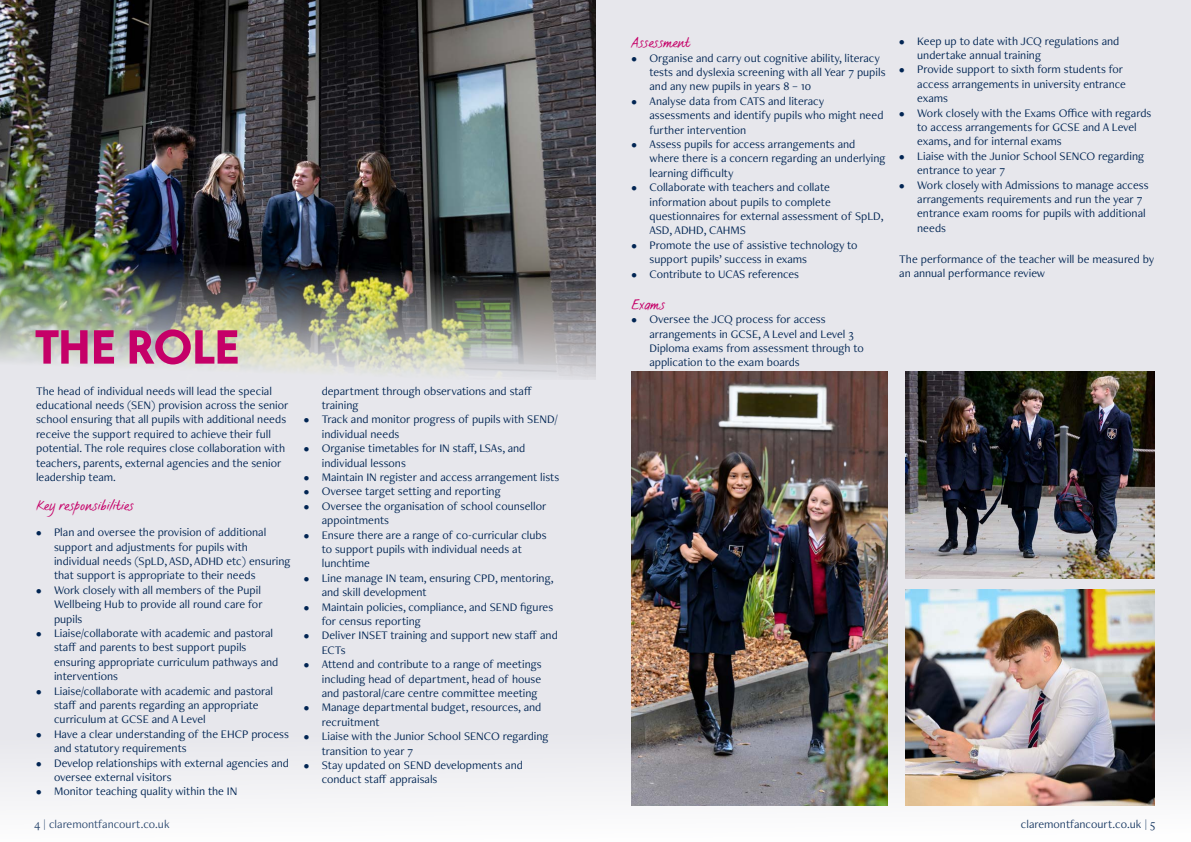
<style>
.page{position:relative;width:1191px;height:842px;background:#fff}
.page>*{position:absolute;margin:0;border:0;box-sizing:border-box;transform-origin:0 0}
.t1{font:800 50px "URW Geometric";color:#c50068}
.t2{font:14px "FS Sammy";color:#c50068}
.t3{font:12px/14.4px "Freight Neo Pro";color:#012553}
</style>
<div class="page">
<div style="left:0;top:0;width:1191px;height:806px;background:#e7e7ec"></div>
<img style="left:0;top:0;width:595px;height:380px">
<img style="left:631px;top:372px;width:256px;height:434px">
<img style="left:905px;top:372px;width:250px;height:206px">
<img style="left:905px;top:590px;width:250px;height:216px">
<h1 class="t1" style="left:36px;top:310px;width:205px">THE ROLE</h1>
<p class="t3" style="left:36px;top:383px;width:254px">The head of individual needs will lead the special educational needs (SEN) provision across the senior school ensuring that all pupils with additional needs receive the support required to achieve their full potential. The role requires close collaboration with teachers, parents, external agencies and the senior leadership team.</p>
<p class="t2" style="left:36px;top:497px;width:99px">Key responsibilities</p>
<p class="t3" style="left:54px;top:525px;width:238px;text-indent:-18px">• Plan and oversee the provision of additional support and adjustments for pupils with individual needs (SpLD, ASD, ADHD etc) ensuring that support is appropriate to their needs</p>
<p class="t3" style="left:54px;top:582px;width:210px;text-indent:-18px">• Work closely with all members of the Pupil<br>Wellbeing Hub to provide all round care for pupils</p>
<p class="t3" style="left:54px;top:625px;width:226px;text-indent:-18px">• Liaise/collaborate with academic and pastoral staff and parents to best support pupils ensuring appropriate curriculum pathways and interventions</p>
<p class="t3" style="left:54px;top:683px;width:221px;text-indent:-18px">• Liaise/collaborate with academic and pastoral staff and parents regarding an appropriate curriculum at GCSE and A Level</p>
<p class="t3" style="left:54px;top:726px;width:236px;text-indent:-18px">• Have a clear understanding of the EHCP process and statutory requirements</p>
<p class="t3" style="left:54px;top:755px;width:236px;text-indent:-18px">• Develop relationships with external agencies and oversee external visitors</p>
<p class="t3" style="left:36px;top:784px;width:203px">• Monitor teaching quality within the IN</p>
<p class="t3" style="left:322px;top:383px;width:212px">department through observations and staff training</p>
<p class="t3" style="left:322px;top:412px;width:238px;text-indent:-18px">• Track and monitor progress of pupils with SEND/ individual needs</p>
<p class="t3" style="left:322px;top:441px;width:205px;text-indent:-18px">• Organise timetables for IN staff, LSAs, and individual lessons</p>
<p class="t3" style="left:304px;top:469px;width:257px">• Maintain IN register and access arrangement lists</p>
<p class="t3" style="left:304px;top:484px;width:198px">• Oversee target setting and reporting</p>
<p class="t3" style="left:322px;top:498px;width:226px;text-indent:-18px">• Oversee the organisation of school counsellor appointments</p>
<p class="t3" style="left:322px;top:527px;width:226px;text-indent:-18px">• Ensure there are a range of co-curricular clubs to support pupils with individual needs at lunchtime</p>
<p class="t3" style="left:322px;top:570px;width:233px;text-indent:-18px">• Line manage IN team, ensuring CPD, mentoring, and skill development</p>
<p class="t3" style="left:322px;top:599px;width:233px;text-indent:-18px">• Maintain policies, compliance, and SEND figures for census reporting</p>
<p class="t3" style="left:322px;top:628px;width:238px;text-indent:-18px">• Deliver INSET training and support new staff and<br>ECTs</p>
<p class="t3" style="left:322px;top:657px;width:221px;text-align:justify;text-indent:-18px">• Attend and contribute to a range of meetings including head of department, head of house and pastoral/care centre committee meeting</p>
<p class="t3" style="left:322px;top:700px;width:221px;text-indent:-18px">• Manage departmental budget, resources, and recruitment</p>
<p class="t3" style="left:322px;top:729px;width:228px;text-indent:-18px">• Liaise with the Junior School SENCO regarding transition to year 7</p>
<p class="t3" style="left:322px;top:757px;width:203px;text-indent:-18px">• Stay updated on SEND developments and conduct staff appraisals</p>
<p class="t2" style="left:631px;top:34px;width:60px">Assessment</p>
<p class="t3" style="left:649px;top:50px;width:237px;text-indent:-18px">• Organise and carry out cognitive ability, literacy tests and dyslexia screening with all Year 7 pupils and any new pupils in years 8 – 10</p>
<p class="t3" style="left:649px;top:93px;width:236px;text-indent:-18px">• Analyse data from CATS and literacy assessments and identify pupils who might need further intervention</p>
<p class="t3" style="left:649px;top:137px;width:238px;text-indent:-18px">• Assess pupils for access arrangements and where there is a concern regarding an underlying learning difficulty</p>
<p class="t3" style="left:649px;top:180px;width:236px;text-indent:-18px">• Collaborate with teachers and collate information about pupils to complete questionnaires for external assessment of SpLD, ASD, ADHD, CAHMS</p>
<p class="t3" style="left:649px;top:237px;width:210px;text-indent:-18px">• Promote the use of assistive technology to support pupils’ success in exams</p>
<p class="t3" style="left:631px;top:266px;width:169px">• Contribute to UCAS references</p>
<p class="t2" style="left:631px;top:296px;width:35px">Exams</p>
<p class="t3" style="left:649px;top:312px;width:216px;text-indent:-18px">• Oversee the JCQ process for access arrangements in GCSE, A Level and Level 3<br>Diploma exams from assessment through to application to the exam boards</p>
<p class="t3" style="left:917px;top:33px;width:204px;text-indent:-18px">• Keep up to date with JCQ regulations and undertake annual training</p>
<p class="t3" style="left:917px;top:62px;width:210px;text-indent:-18px">• Provide support to sixth form students for access arrangements in university entrance exams</p>
<p class="t3" style="left:917px;top:105px;width:236px;text-indent:-18px">• Work closely with the Exams Office with regards to access arrangements for GCSE and A Level exams, and for internal exams</p>
<p class="t3" style="left:917px;top:148px;width:228px;text-indent:-18px">• Liaise with the Junior School SENCO regarding entrance to year 7</p>
<p class="t3" style="left:917px;top:177px;width:233px;text-indent:-18px">• Work closely with Admissions to manage access arrangements requirements and run the year 7 entrance exam rooms for pupils with additional needs</p>
<p class="t3" style="left:899px;top:251px;width:257px">The performance of the teacher will be measured by an annual performance review</p>
<p class="t3" style="left:34px;top:816px;width:137px">4 | claremontfancourt.co.uk</p>
<p class="t3" style="left:1020px;top:816px;width:136px">claremontfancourt.co.uk | 5</p>
</div>
